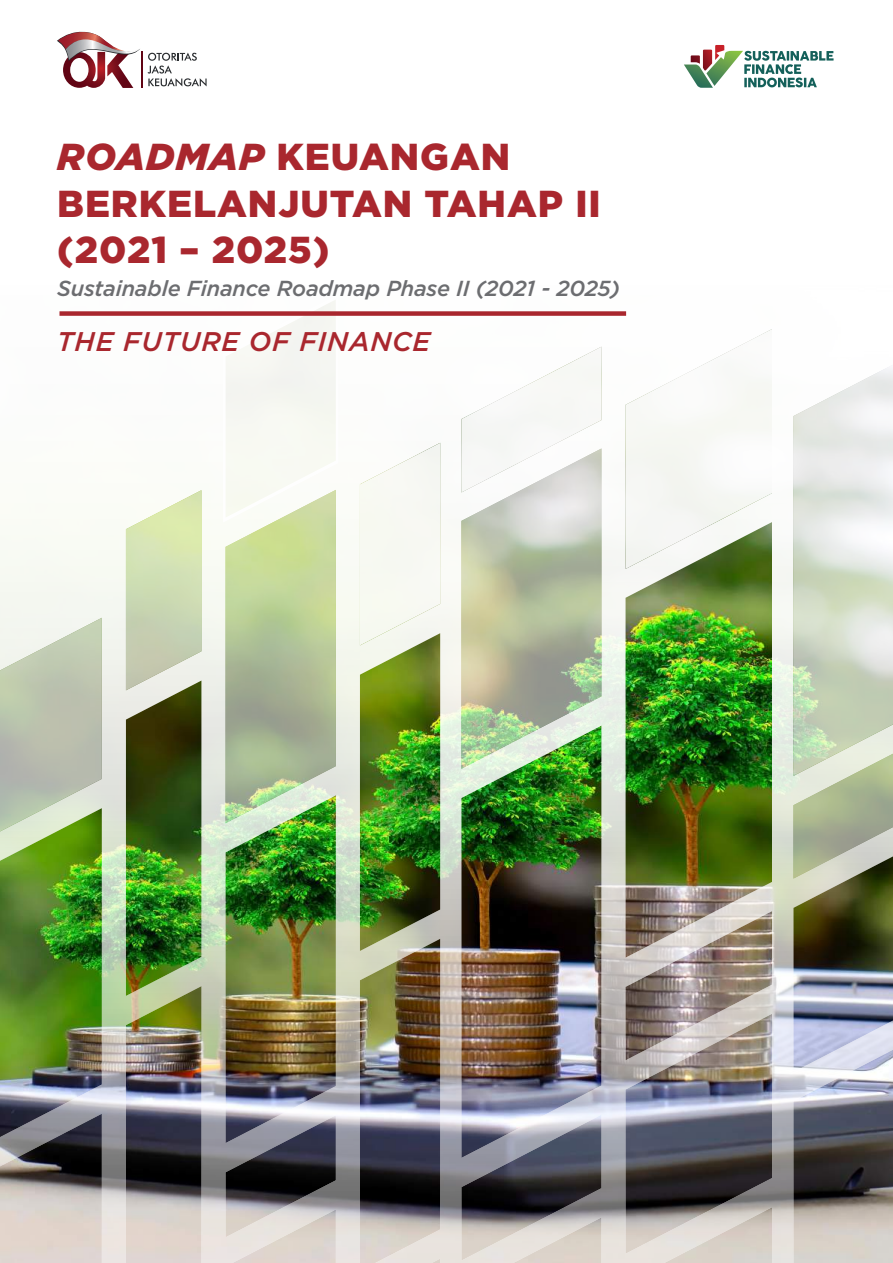
<style>
.page{position:relative;width:893px;height:1263px;background:#fff}
.page>*{position:absolute;margin:0;border:0;box-sizing:border-box;transform-origin:0 0}
.t1{font:900 37.5px/46.5px "Gotham";letter-spacing:.025em;color:#a9272e}
.t2{font:italic 500 27px "Gotham";letter-spacing:.025em;color:#a9272e}
.t3{font:italic 500 21.75px "Gotham";letter-spacing:-.01em;color:#6c6d70}
.s1{font-style:italic}
</style>
<div class="page">
<img style="left:0;top:51px;width:893px;height:1212px">
<svg style="left:126px;top:490px;width:75px;height:200px;background:#d4debc"></svg>
<svg style="left:0;top:618px;width:102px;height:221px;background:#c0c9b3"></svg>
<div style="left:360px;top:443px;width:80px;height:202px;background:#f7f9f2"></div>
<svg style="left:223px;top:295px;width:115px;height:528px"></svg>
<svg style="left:625px;top:329px;width:147px;height:240px"></svg>
<svg style="left:461px;top:347px;width:140px;height:422px"></svg>
<svg style="left:793px;top:357px;width:100px;height:521px;background:#d3dacb"></svg>
<svg style="left:57px;top:31px;width:83px;height:57px"></svg>
<hr style="left:141px;top:51px;width:1px;height:36px;background:#610414">
<svg style="left:148px;top:53px;width:59px;height:33px"></svg>
<div style="left:59px;top:311px;width:567px;height:5px;background:#a9272e"></div>
<svg style="left:684px;top:45px;width:149px;height:43px"></svg>
<p class="t1" style="left:57px;top:133px;width:545px"><span class="s1">ROADMAP</span> KEUANGAN<br>BERKELANJUTAN TAHAP II (2021 – 2025)</p>
<p class="t3" style="left:57px;top:276px;width:564px">Sustainable Finance Roadmap Phase II (2021 - 2025)</p>
<p class="t2" style="left:57px;top:326px;width:375px">THE FUTURE OF FINANCE</p>
</div>
